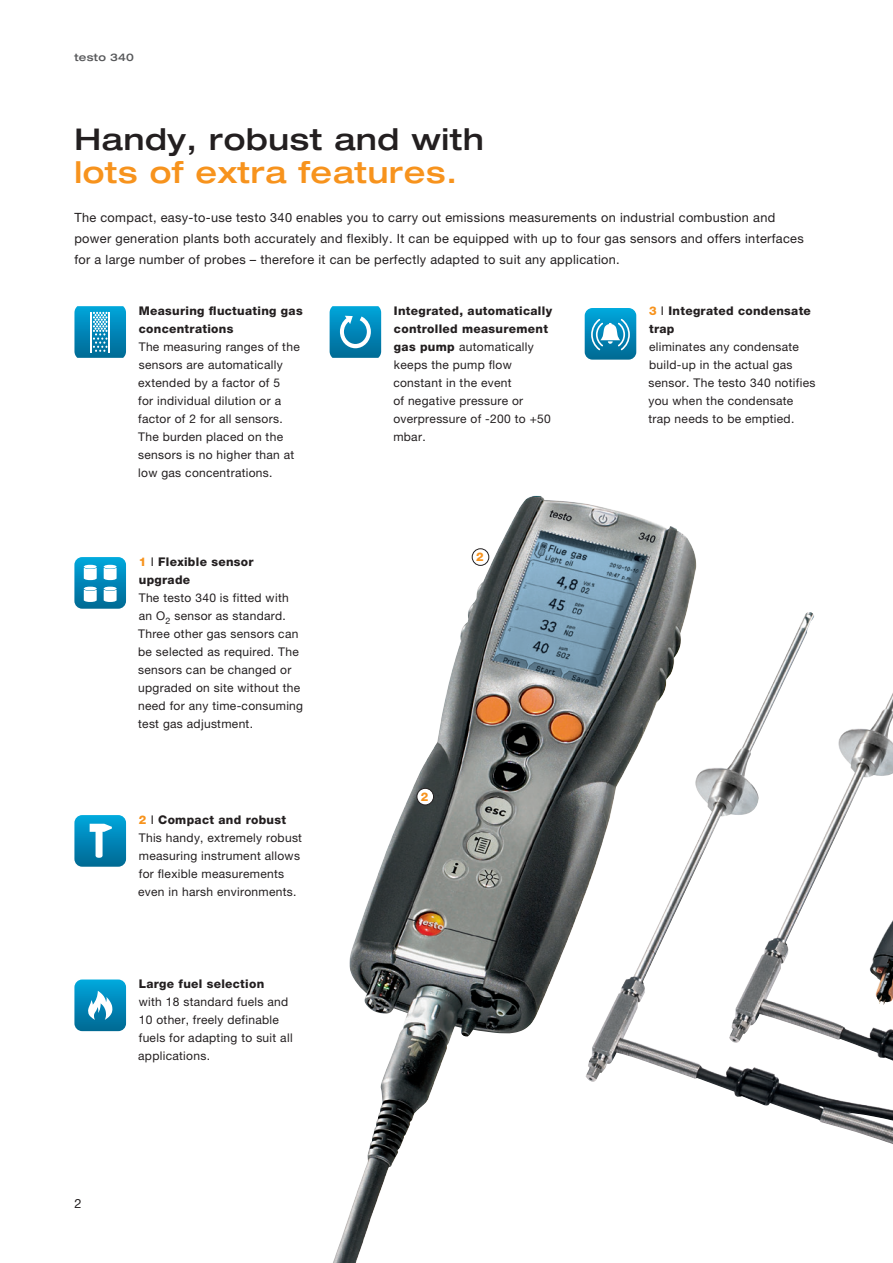
<style>
.page{position:relative;width:893px;height:1263px;background:#fff}
.page>*{position:absolute;margin:0;border:0;box-sizing:border-box;transform-origin:0 0}
.t1{font:500 expanded 30px "Helvetica Neue LTW1 G";letter-spacing:.025em;color:#f7931d}
.t2{font:500 expanded 30px "Helvetica Neue LTW1 G";letter-spacing:.025em;color:#231f20}
.t3{font:12.75px/21px "Helvetica Neue LTW1 G";letter-spacing:.025em;color:#231f20}
.t4{font:12px/18px "Helvetica Neue LTW1 G";letter-spacing:.025em;color:#231f20}
.t5{font:800 12px/18px "Helvetica Neue LTW1 G";letter-spacing:.025em;color:#231f20}
.t6{font:800 12px "Helvetica Neue LTW1 G";color:#f7931d}
.t7{font:500 expanded 10.5px "Helvetica Neue LTW1 G";letter-spacing:.025em;color:#57585a}
.s1{color:#f7931d}
.s2{font-weight:400}
.s3{font-weight:800;color:#f7931d}
.s4{font-weight:800}
</style>
<div class="page">
<img style="left:697px;top:612px;width:196px;height:532px">
<img style="left:333px;top:496px;width:364px;height:767px">
<div style="left:472px;top:549px;width:17px;height:16px;background:#fff;border-radius:50%"></div>
<div style="left:472px;top:549px;width:17px;height:17px;border:1px solid #231f20;border-radius:50%"></div>
<div style="left:417px;top:788px;width:17px;height:17px;background:#fff;border-radius:50%"></div>
<div style="left:417px;top:788px;width:17px;height:17px;border:1px solid #231f20;border-radius:50%"></div>
<svg style="left:74px;top:979px;width:52px;height:52px;background:#289ac2"></svg>
<svg style="left:74px;top:557px;width:52px;height:52px"></svg>
<svg style="left:330px;top:306px;width:51px;height:52px;background:#2397c1"></svg>
<svg style="left:74px;top:306px;width:52px;height:52px;background:#2899c2"></svg>
<svg style="left:74px;top:815px;width:52px;height:52px;background:#2899c2"></svg>
<svg style="left:585px;top:308px;width:51px;height:52px;background:#2f9dc5"></svg>
<p class="t7" style="left:74px;top:51px;width:61px">testo 340</p>
<h1 class="t2" style="left:74px;top:120px;width:411px">Handy, robust and with</h1>
<h1 class="t1" style="left:74px;top:153px;width:384px">lots of extra features.</h1>
<p class="t3" style="left:74px;top:207px;width:731px">The compact, easy-to-use testo 340 enables you to carry out emissions measurements on industrial combustion and power generation plants both accurately and flexibly. It can be equipped with up to four gas sensors and offers interfaces for a large number of probes – therefore it can be perfectly adapted to suit any application.</p>
<p class="t3" style="left:74px;top:1193px;width:9px">2</p>
<p class="t5" style="left:139px;top:301px;width:165px">Measuring fluctuating gas concentrations</p>
<p class="t4" style="left:138px;top:337px;width:163px">The measuring ranges of the sensors are automatically extended by a factor of 5<br>for individual dilution or a factor of 2 for all sensors.<br>The burden placed on the sensors is no higher than at low gas concentrations.</p>
<p class="t5" style="left:139px;top:552px;width:116px"><span class="s1">1</span> <span class="s2">I</span> Flexible sensor upgrade</p>
<p class="t4" style="left:138px;top:588px;width:166px">The testo 340 is fitted with an O<sub>2</sub> sensor as standard.<br>Three other gas sensors can be selected as required. The sensors can be changed or upgraded on site without the need for any time-consuming test gas adjustment.</p>
<p class="t4" style="left:138px;top:810px;width:165px"><span class="s3">2</span> I <span class="s4">Compact and robust<br></span>This handy, extremely robust measuring instrument allows for flexible measurements even in harsh environments.</p>
<p class="t5" style="left:139px;top:975px;width:127px">Large fuel selection</p>
<p class="t4" style="left:138px;top:993px;width:156px">with 18 standard fuels and<br>10 other, freely definable fuels for adapting to suit all applications.</p>
<p class="t4" style="left:393px;top:301px;width:160px"><span class="s4">Integrated, automatically controlled measurement gas pump</span> automatically keeps the pump flow constant in the event<br>of negative pressure or overpressure of -200 to +50 mbar.</p>
<p class="t6" style="left:476px;top:550px;width:9px">2</p>
<p class="t6" style="left:421px;top:789px;width:9px">2</p>
<p class="t5" style="left:649px;top:301px;width:163px"><span class="s1">3</span> <span class="s2">I</span> Integrated condensate trap</p>
<p class="t4" style="left:648px;top:337px;width:168px">eliminates any condensate build-up in the actual gas sensor. The testo 340 notifies you when the condensate trap needs to be emptied.</p>
</div>
